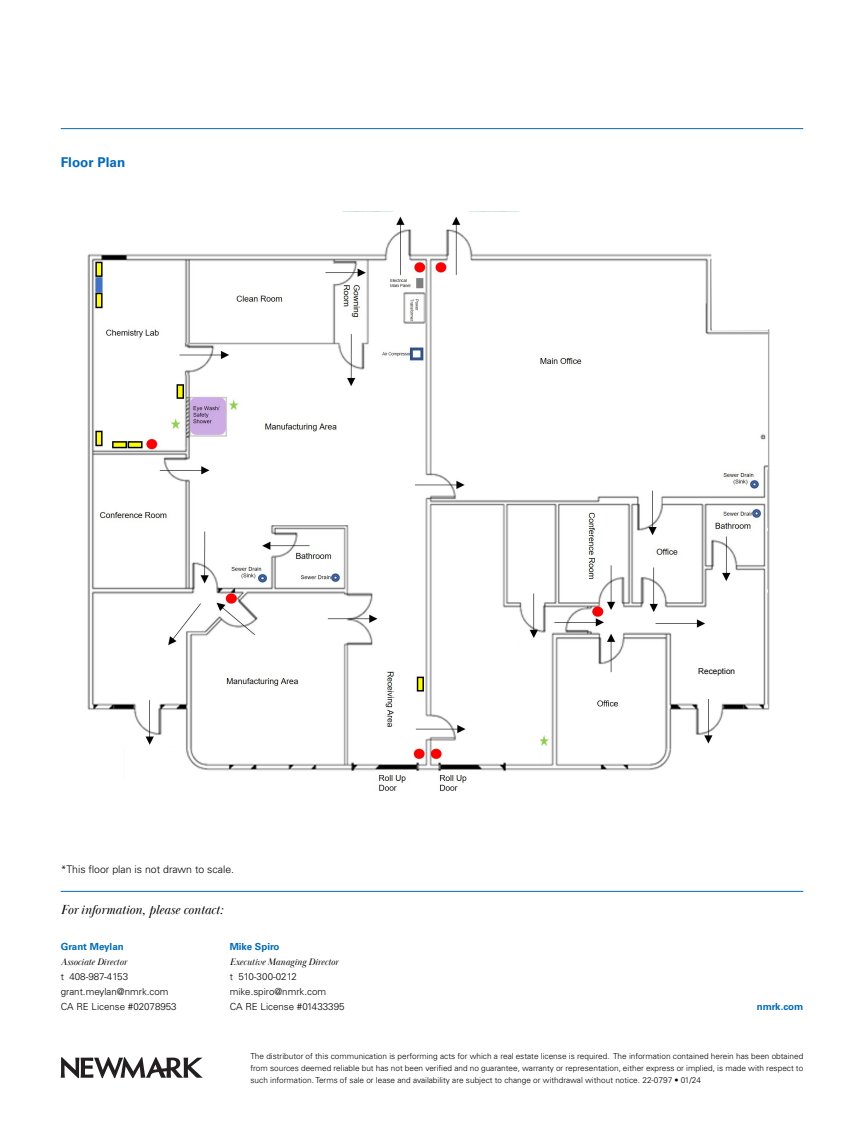
<style>
.page{position:relative;width:864px;height:1134px;background:#fff}
.page>*{position:absolute;margin:0;border:0;box-sizing:border-box;transform-origin:0 0}
.t1{font:italic 13.5px "Baskerville Display PT";color:#000}
.Head_9_15_Univ_Bold_Blue{font:700 13.5px "Univers LT Std";color:#026bb6}
.Terms{font:300 10.5px "Univers LT Pro 45";color:#000}
.t2{font:300 9.75px/15px "Univers LT Pro 45";color:#000}
.t3{font:italic 9.75px "Baskerville Display PT";color:#000}
.t4{font:700 9.75px "Univers LT Pro 65";color:#026bb6}
.t5{font:300 8.25px/12px "Univers LT Pro 45";color:#000;text-align:justify}
.t6{font:8.25px "Arial";color:#000}
</style>
<div class="page">
<hr style="left:61px;top:128px;width:742px;height:1px;background:#026bb6">
<hr style="left:61px;top:891px;width:742px;height:1px;background:#026bb6">
<svg style="left:61px;top:1057px;width:142px;height:21px"></svg>
<img style="left:87px;top:216px;width:682px;height:575px">
<div style="left:269px;top:446px;width:83px;height:78px;background:#fff"></div>
<svg style="left:326px;top:216px;width:69px;height:32px"></svg>
<svg style="left:461px;top:216px;width:69px;height:29px"></svg>
<div style="left:103px;top:615px;width:55px;height:24px;background:#fff"></div>
<div style="left:115px;top:674px;width:55px;height:24px;background:#fff"></div>
<div style="left:125px;top:747px;width:56px;height:35px;background:#fff"></div>
<div style="left:538px;top:668px;width:12px;height:63px;background:#fff"></div>
<div style="left:511px;top:723px;width:29px;height:40px;background:#fff"></div>
<div style="left:446px;top:628px;width:70px;height:40px;background:#fff"></div>
<svg style="left:514px;top:514px;width:30px;height:64px"></svg>
<div style="left:679px;top:746px;width:70px;height:41px;background:#fff"></div>
<hr style="left:768px;top:329px;width:1px;height:380px;background:#a8a9ad">
<p class="Head_9_15_Univ_Bold_Blue" style="left:61px;top:154px;width:66px">Floor Plan</p>
<p class="Terms" style="left:61px;top:863px;width:175px">*This floor plan is not drawn to scale.</p>
<h1 class="t1" style="left:61px;top:902px;width:164px">For information, please contact:</h1>
<p class="t4" style="left:61px;top:940px;width:65px">Grant Meylan</p>
<p class="t3" style="left:61px;top:956px;width:68px">Associate Director</p>
<p class="t2" style="left:61px;top:969px;width:117px">t 408-987-4153 grant.meylan@nmrk.com<br>CA RE License #02078953</p>
<p class="t4" style="left:230px;top:940px;width:51px">Mike Spiro</p>
<p class="t3" style="left:230px;top:956px;width:110px">Executive Managing Director</p>
<p class="t2" style="left:230px;top:969px;width:116px">t 510-300-0212 mike.spiro@nmrk.com<br>CA RE License #01433395</p>
<p class="t6" style="left:698px;top:666px;width:38px">Reception</p>
<p class="t4" style="left:757px;top:999px;width:48px">nmrk.com</p>
<p class="t5" style="left:250px;top:1050px;width:554px">The distributor of this communication is performing acts for which a real estate license is required. The information contained herein has been obtained from sources deemed reliable but has not been verified and no guarantee, warranty or representation, either express or implied, is made with respect to such information. Terms of sale or lease and availability are subject to change or withdrawal without notice. 22-0797 • 01/24</p>
</div>
